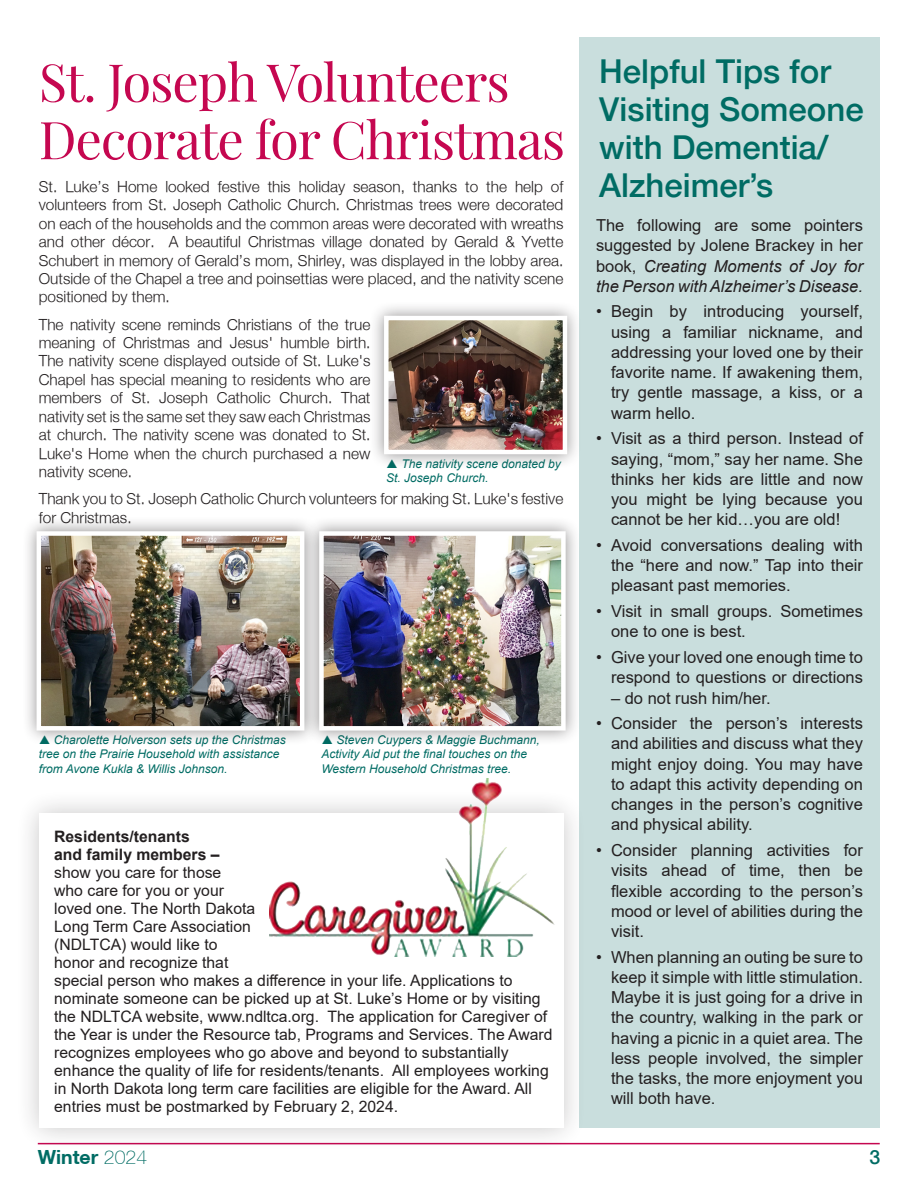
<style>
.page{position:relative;width:918px;height:1188px;background:#fff}
.page>*{position:absolute;margin:0;border:0;box-sizing:border-box;transform-origin:0 0}
.t1{font:52.2px/57.6px "Playfair Display";letter-spacing:-.02em;color:#c50750}
.t2{font:500 33px/38.1px "Helvetica 65";color:#006c64}
.t3{font:700 19.5px "Helvetica Neue CE";color:#006c64}
.t4{font:500 19.5px "Helvetica 65";color:#006c64}
.tab1{font:16.5px/20.2px "Arial";color:#231f20;text-align:justify}
.t5{font:15.75px/18px "Arial";color:#231f20}
.t6{font:300 15.3px/18.5px "Helvetica Neue";color:#231f20;text-align:justify}
.t7{font:italic 12px/14.4px "Arial";color:#006c64}
.s1{font-weight:700}
.s2{font-style:italic}
.s3{font-weight:100}
</style>
<div class="page">
<div style="left:579px;top:37px;width:301px;height:1091px;background:#c9dedd"></div>
<hr style="left:38px;top:1143px;width:842px;height:1px;background:#c50750">
<div style="left:14px;top:788px;width:574px;height:364px;background:#231f20;opacity:.5"></div>
<div style="left:39px;top:813px;width:524px;height:315px;background:#fff"></div>
<img style="left:270px;top:778px;width:285px;height:178px">
<div style="left:304px;top:516px;width:277px;height:230px;background:#231f20;opacity:.5"></div>
<img style="left:324px;top:536px;width:237px;height:190px">
<div style="left:319px;top:531px;width:247px;height:200px;border:4px solid #fff"></div>
<div style="left:369px;top:300px;width:214px;height:170px;background:#231f20;opacity:.5"></div>
<img style="left:389px;top:321px;width:173px;height:128px">
<div style="left:384px;top:316px;width:183px;height:138px;border:4px solid #fff"></div>
<div style="left:21px;top:516px;width:298px;height:230px;background:#231f20;opacity:.5"></div>
<img style="left:42px;top:536px;width:257px;height:190px">
<div style="left:37px;top:531px;width:267px;height:200px;border:4px solid #fff"></div>
<svg style="left:40px;top:735px;width:10px;height:9px"></svg>
<svg style="left:322px;top:735px;width:10px;height:9px"></svg>
<svg style="left:387px;top:459px;width:10px;height:9px"></svg>
<p class="t1" style="left:39px;top:49px;width:528px">St. Joseph Volunteers<br>Decorate for Christmas</p>
<p class="t6" style="left:39px;top:177px;width:526px">St. Luke’s Home looked festive this holiday season, thanks to the help of volunteers from St. Joseph Catholic Church. Christmas trees were decorated on each of the households and the common areas were decorated with wreaths and other décor. A beautiful Christmas village donated by Gerald &amp; Yvette Schubert in memory of Gerald’s mom, Shirley, was displayed in the lobby area.<br>Outside of the Chapel a tree and poinsettias were placed, and the nativity scene positioned by them.</p>
<p class="t6" style="left:39px;top:315px;width:333px">The nativity scene reminds Christians of the true meaning of Christmas and Jesus' humble birth.<br>The nativity scene displayed outside of St. Luke's Chapel has special meaning to residents who are members of St. Joseph Catholic Church. That nativity set is the same set they saw each Christmas at church. The nativity scene was donated to St.<br>Luke's Home when the church purchased a new nativity scene.</p>
<p class="t6" style="left:39px;top:489px;width:526px">Thank you to St. Joseph Catholic Church volunteers for making St. Luke's festive for Christmas.</p>
<p class="t7" style="left:386px;top:456px;width:176px;text-indent:15px">The nativity scene donated by<br>St. Joseph Church.</p>
<p class="t7" style="left:39px;top:733px;width:249px;text-indent:15px">Charolette Holverson sets up the Christmas tree on the Prairie Household with assistance from Avone Kukla &amp; Willis Johnson.</p>
<p class="t7" style="left:321px;top:733px;width:220px;text-indent:15px">Steven Cuypers &amp; Maggie Buchmann,<br>Activity Aid put the final touches on the<br>Western Household Christmas tree.</p>
<p class="t5" style="left:54px;top:827px;width:500px"><span class="s1">Residents/tenants<br>and family members –<br></span>show you care for those<br>who care for you or your<br>loved one. The North Dakota<br>Long Term Care Association<br>(NDLTCA) would like to<br>honor and recognize that<br>special person who makes a difference in your life. Applications to nominate someone can be picked up at St. Luke’s Home or by visiting the NDLTCA website, www.ndltca.org. The application for Caregiver of the Year is under the Resource tab, Programs and Services. The Award recognizes employees who go above and beyond to substantially enhance the quality of life for residents/tenants. All employees working in North Dakota long term care facilities are eligible for the Award. All entries must be postmarked by February 2, 2024.</p>
<p class="t2" style="left:599px;top:52px;width:266px">Helpful Tips for<br>Visiting Someone with Dementia/<br>Alzheimer’s</p>
<p class="tab1" style="left:596px;top:215px;width:268px">The following are some pointers suggested by Jolene Brackey in her book, <span class="s2">Creating Moments of Joy for the Person with Alzheimer’s Disease.</span></p>
<p class="tab1" style="left:611px;top:301px;width:253px;text-indent:-15px">• Begin by introducing yourself, using a familiar nickname, and addressing your loved one by their favorite name. If awakening them, try gentle massage, a kiss, or a warm hello.</p>
<p class="tab1" style="left:611px;top:428px;width:253px;text-indent:-15px">• Visit as a third person. Instead of saying, “mom,” say her name. She thinks her kids are little and now you might be lying because you cannot be her kid…you are old!</p>
<p class="tab1" style="left:611px;top:535px;width:253px;text-indent:-15px">• Avoid conversations dealing with the “here and now.” Tap into their pleasant past memories.</p>
<p class="tab1" style="left:611px;top:601px;width:253px;text-indent:-15px">• Visit in small groups. Sometimes one to one is best.</p>
<p class="tab1" style="left:596px;top:647px;width:268px;text-align:right">• Give your loved one enough time to respond to questions or directions</p>
<p class="tab1" style="left:611px;top:688px;width:161px">– do not rush him/her.</p>
<p class="tab1" style="left:611px;top:713px;width:253px;text-indent:-15px">• Consider the person’s interests and abilities and discuss what they might enjoy doing. You may have to adapt this activity depending on changes in the person’s cognitive and physical ability.</p>
<p class="tab1" style="left:611px;top:840px;width:253px;text-indent:-15px">• Consider planning activities for visits ahead of time, then be flexible according to the person’s mood or level of abilities during the visit.</p>
<p class="tab1" style="left:611px;top:947px;width:253px;text-indent:-15px">• When planning an outing be sure to keep it simple with little stimulation.<br>Maybe it is just going for a drive in the country, walking in the park or having a picnic in a quiet area. The less people involved, the simpler the tasks, the more enjoyment you will both have.</p>
<p class="t3" style="left:38px;top:1145px;width:111px">Winter <span class="s3">2024</span></p>
<p class="t4" style="left:869px;top:1146px;width:12px">3</p>
</div>
